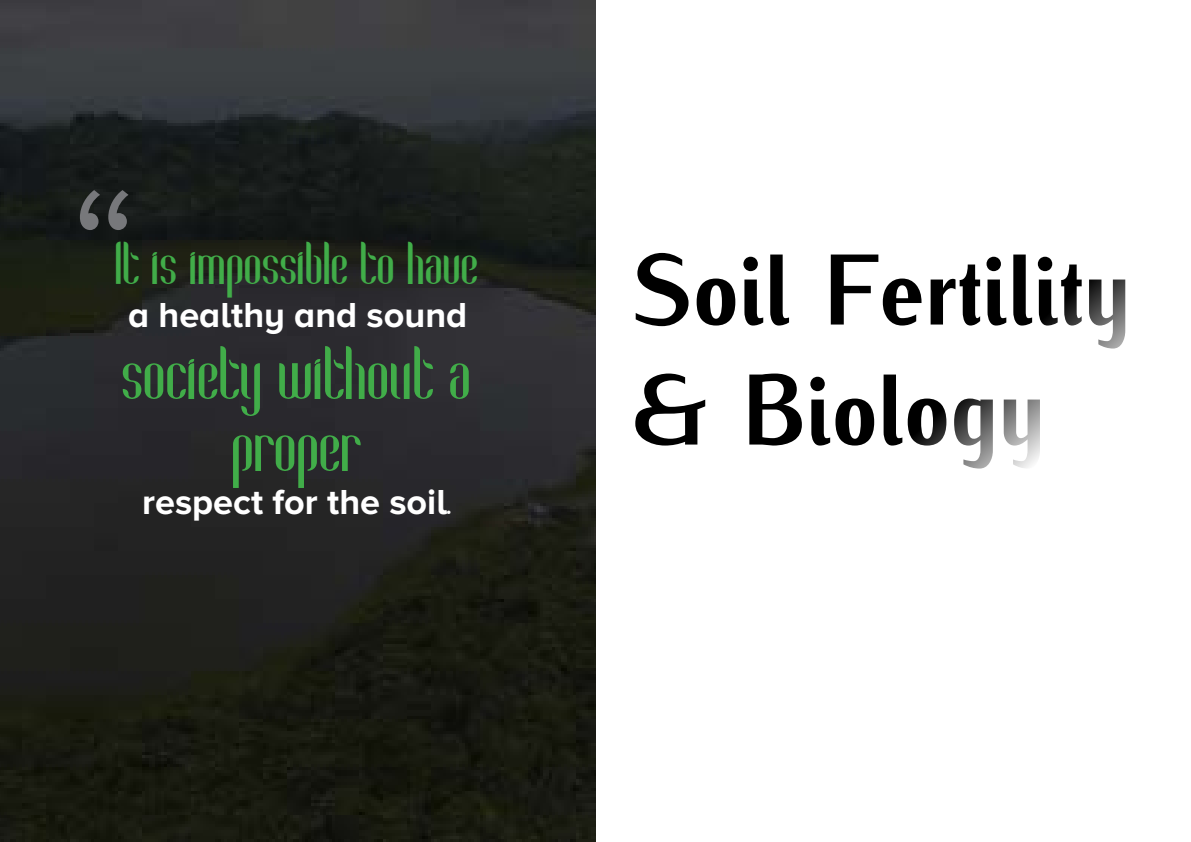
<style>
.page{position:relative;width:1191px;height:842px;background:#fff}
.page>*{position:absolute;margin:0;border:0;box-sizing:border-box;transform-origin:0 0}
.t1{font:300 200px "Proxima Nova A";color:#77787b}
.t2{font:800 100px/120px "Iwona Cond";color:#000}
.t3{font:700 60px/72px "Coco";color:#41ad49;text-align:center}
.t4{font:700 48px "Coco";color:#41ad49}
.t5{font:700 36px "Proxima Nova A";color:#fff}
.s1{font-family:"Coco"}
</style>
<div class="page">
<img style="left:0;top:0;width:595px;height:842px">
<h1 class="t1" style="left:68px;top:149px;width:74px">“</h1>
<h3 class="t4" style="left:116px;top:231px;width:365px">It is impossible to have</h3>
<p class="t5" style="left:128px;top:294px;width:341px">a healthy and sound</p>
<h3 class="t3" style="left:123px;top:339px;width:351px">society without a proper</h3>
<p class="t5" style="left:142px;top:482px;width:313px">respect for the soil<span class="s1">.</span></p>
<h2 class="t2" style="left:631px;top:225px;width:501px">Soil Fertility &amp; Biology</h2>
</div>
